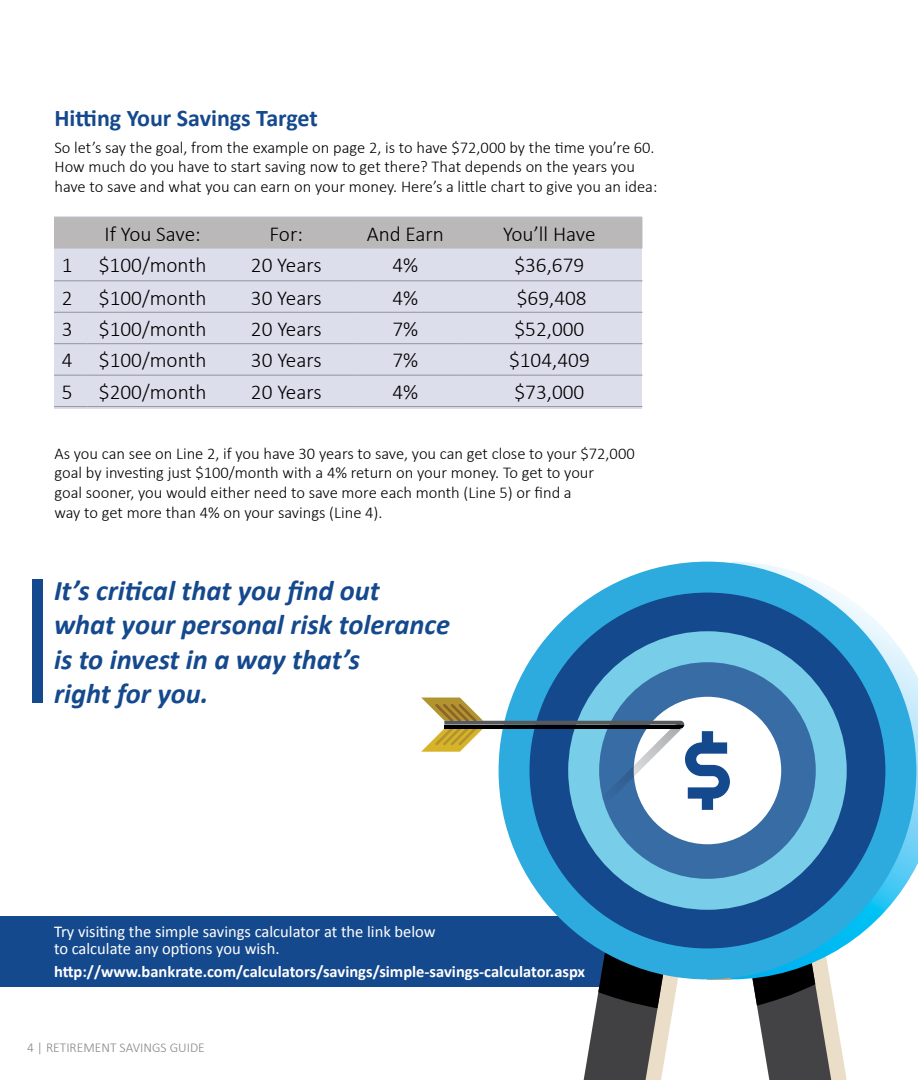
<style>
.page{position:relative;width:918px;height:1080px;background:#fff}
.page>*{position:absolute;margin:0;border:0;box-sizing:border-box;transform-origin:0 0}
.t1{font:italic 700 28.5px/34.2px "Calibri";color:#15498d}
.t2{font:700 24px "Calibri";color:#15498d}
.t3{font:300 21.3px "Calibri";color:#000}
.t4{font:300 16.5px/19.8px "Calibri";color:#000}
.t5{font:16.5px/16.8px "Calibri";color:#fff}
.t6{font:700 16.5px "Calibri";color:#fff}
.t7{font:300 13.5px "Calibri";color:#868686}
</style>
<div class="page">
<div style="left:54px;top:216px;width:588px;height:192px;background:#dddeeb"></div>
<div style="left:0;top:916px;width:625px;height:71px;background:#15498d"></div>
<div style="left:54px;top:217px;width:588px;height:32px;background:#bab8b8"></div>
<hr style="left:54px;top:280px;width:33px;height:1px;background:#939598">
<hr style="left:87px;top:280px;width:131px;height:1px;background:#939598">
<hr style="left:218px;top:280px;width:137px;height:1px;background:#939598">
<hr style="left:355px;top:280px;width:101px;height:1px;background:#939598">
<hr style="left:456px;top:280px;width:186px;height:1px;background:#939598">
<hr style="left:54px;top:312px;width:33px;height:1px;background:#939598">
<hr style="left:87px;top:312px;width:131px;height:1px;background:#939598">
<hr style="left:218px;top:312px;width:137px;height:1px;background:#939598">
<hr style="left:355px;top:312px;width:101px;height:1px;background:#939598">
<hr style="left:456px;top:312px;width:186px;height:1px;background:#939598">
<hr style="left:54px;top:343px;width:33px;height:1px;background:#939598">
<hr style="left:87px;top:343px;width:131px;height:1px;background:#939598">
<hr style="left:218px;top:343px;width:137px;height:1px;background:#939598">
<hr style="left:355px;top:343px;width:101px;height:1px;background:#939598">
<hr style="left:456px;top:343px;width:186px;height:1px;background:#939598">
<hr style="left:54px;top:375px;width:33px;height:1px;background:#939598">
<hr style="left:87px;top:375px;width:131px;height:1px;background:#939598">
<hr style="left:218px;top:375px;width:137px;height:1px;background:#939598">
<hr style="left:355px;top:375px;width:101px;height:1px;background:#939598">
<hr style="left:456px;top:375px;width:186px;height:1px;background:#939598">
<hr style="left:54px;top:406px;width:33px;height:1px;background:#939598">
<hr style="left:87px;top:406px;width:131px;height:1px;background:#939598">
<hr style="left:218px;top:406px;width:137px;height:1px;background:#939598">
<hr style="left:355px;top:406px;width:101px;height:1px;background:#939598">
<hr style="left:456px;top:406px;width:186px;height:1px;background:#939598">
<div style="left:32px;top:579px;width:11px;height:124px;background:#15498d"></div>
<svg style="left:752px;top:979px;width:95px;height:101px"></svg>
<svg style="left:522px;top:562px;width:396px;height:417px"></svg>
<svg style="left:584px;top:941px;width:100px;height:139px"></svg>
<div style="left:499px;top:562px;width:417px;height:417px;background:#2dabdf;border-radius:50%"></div>
<div style="left:530px;top:593px;width:355px;height:355px;background:#15498d;border-radius:50%"></div>
<div style="left:568px;top:631px;width:279px;height:279px;background:#78cee8;border-radius:50%"></div>
<div style="left:599px;top:662px;width:217px;height:217px;background:#386ca5;border-radius:50%"></div>
<div style="left:634px;top:697px;width:147px;height:147px;background:#fff;border-radius:50%"></div>
<svg style="left:421px;top:698px;width:309px;height:112px"></svg>
<h2 class="t2" style="left:54px;top:103px;width:265px">Hitting Your Savings Target</h2>
<p class="t4" style="left:54px;top:137px;width:604px">So let’s say the goal, from the example on page 2, is to have $72,000 by the time you’re 60.<br>How much do you have to start saving now to get there? That depends on the years you have to save and what you can earn on your money. Here’s a little chart to give you an idea:</p>
<p class="t3" style="left:105px;top:221px;width:98px">If You Save:</p>
<p class="t3" style="left:269px;top:221px;width:35px">For:</p>
<p class="t3" style="left:367px;top:221px;width:79px">And Earn</p>
<p class="t3" style="left:503px;top:221px;width:94px">You’ll Have</p>
<p class="t3" style="left:62px;top:252px;width:146px">1 $100/month</p>
<p class="t3" style="left:251px;top:252px;width:72px">20 Years</p>
<p class="t3" style="left:392px;top:252px;width:27px">4%</p>
<p class="t3" style="left:514px;top:252px;width:71px">$36,679</p>
<p class="t3" style="left:62px;top:284px;width:146px">2 $100/month</p>
<p class="t3" style="left:251px;top:284px;width:72px">30 Years</p>
<p class="t3" style="left:392px;top:284px;width:27px">4%</p>
<p class="t3" style="left:517px;top:284px;width:71px">$69,408</p>
<p class="t3" style="left:62px;top:316px;width:146px">3 $100/month</p>
<p class="t3" style="left:251px;top:316px;width:72px">20 Years</p>
<p class="t3" style="left:392px;top:316px;width:27px">7%</p>
<p class="t3" style="left:514px;top:316px;width:71px">$52,000</p>
<p class="t3" style="left:62px;top:347px;width:146px">4 $100/month</p>
<p class="t3" style="left:251px;top:347px;width:72px">30 Years</p>
<p class="t3" style="left:393px;top:347px;width:27px">7%</p>
<p class="t3" style="left:509px;top:347px;width:82px">$104,409</p>
<p class="t3" style="left:62px;top:379px;width:146px">5 $200/month</p>
<p class="t3" style="left:251px;top:379px;width:72px">20 Years</p>
<p class="t3" style="left:393px;top:379px;width:27px">4%</p>
<p class="t3" style="left:514px;top:379px;width:71px">$73,000</p>
<p class="t4" style="left:54px;top:443px;width:582px">As you can see on Line 2, if you have 30 years to save, you can get close to your $72,000 goal by investing just $100/month with a 4% return on your money. To get to your<br>goal sooner, you would either need to save more each month (Line 5) or find a<br>way to get more than 4% on your savings (Line 4).</p>
<h1 class="t1" style="left:54px;top:574px;width:398px">It’s critical that you find out<br>what your personal risk tolerance is to invest in a way that’s<br>right for you.</h1>
<p class="t5" style="left:54px;top:924px;width:383px">Try visiting the simple savings calculator at the link below to calculate any options you wish.</p>
<p class="t6" style="left:54px;top:961px;width:533px">http://www.bankrate.com/calculators/savings/simple-savings-calculator.aspx</p>
<p class="t7" style="left:27px;top:1039px;width:179px">4 | RETIREMENT SAVINGS GUIDE</p>
</div>
